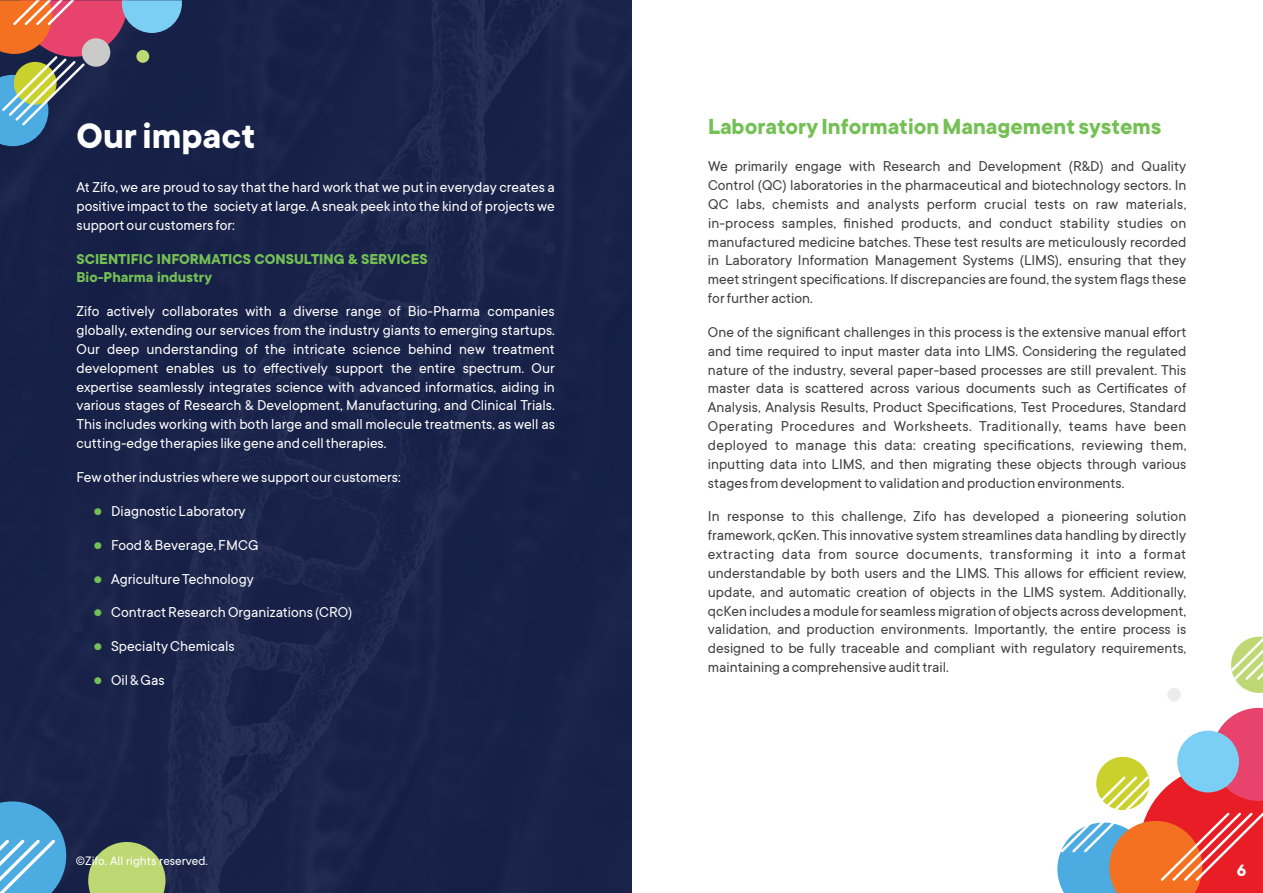
<style>
.page{position:relative;width:1263px;height:893px;background:#fff}
.page>*{position:absolute;margin:0;border:0;box-sizing:border-box;transform-origin:0 0}
.t1{font:700 39px "TT Commons";color:#fff}
.t2{font:700 24px "TT Commons";color:#74c055}
.t3{font:700 18px "TT Commons";color:#fff}
.t4{font:15.75px/18.8px "TT Commons";color:#404041;text-align:justify}
.t5{font:15.75px/18.8px "TT Commons";color:#fff;text-align:justify}
.t6{font:700 15.75px/18.8px "TT Commons";color:#74c055}
.t7{font:13.5px "TT Commons";color:#fff}
.s1{color:#74c055}
</style>
<div class="page">
<div style="left:0;top:0;width:631px;height:893px;background:#16214b"></div>
<svg style="left:0;top:0;width:182px;height:146px"></svg>
<svg style="left:0;top:801px;width:66px;height:92px;background:#55a1cf"></svg>
<svg style="left:88px;top:842px;width:77px;height:51px"></svg>
<div style="left:1167px;top:688px;width:14px;height:13px;background:#edeced;border-radius:50%"></div>
<svg style="left:1057px;top:708px;width:206px;height:185px"></svg>
<svg style="left:1231px;top:637px;width:32px;height:56px"></svg>
<h1 class="t1" style="left:77px;top:118px;width:181px">Our impact</h1>
<p class="t5" style="left:77px;top:178px;width:480px">At Zifo, we are proud to say that the hard work that we put in everyday creates a positive impact to the society at large. A sneak peek into the kind of projects we support our customers for:</p>
<p class="t6" style="left:76px;top:250px;width:353px">SCIENTIFIC INFORMATICS CONSULTING &amp; SERVICES<br>Bio-Pharma industry</p>
<p class="t5" style="left:76px;top:302px;width:480px">Zifo actively collaborates with a diverse range of Bio-Pharma companies globally, extending our services from the industry giants to emerging startups.<br>Our deep understanding of the intricate science behind new treatment development enables us to effectively support the entire spectrum. Our expertise seamlessly integrates science with advanced informatics, aiding in various stages of Research &amp; Development, Manufacturing, and Clinical Trials.<br>This includes working with both large and small molecule treatments, as well as cutting-edge therapies like gene and cell therapies.</p>
<p class="t5" style="left:76px;top:468px;width:326px">Few other industries where we support our customers:</p>
<p class="t5" style="left:93px;top:502px;width:154px"><span class="s1">●</span> Diagnostic Laboratory</p>
<p class="t5" style="left:93px;top:536px;width:167px"><span class="s1">●</span> Food &amp; Beverage, FMCG</p>
<p class="t5" style="left:93px;top:570px;width:162px"><span class="s1">●</span> Agriculture Technology</p>
<p class="t5" style="left:93px;top:603px;width:260px"><span class="s1">●</span> Contract Research Organizations (CRO)</p>
<p class="t5" style="left:93px;top:637px;width:143px"><span class="s1">●</span> Specialty Chemicals</p>
<p class="t5" style="left:93px;top:671px;width:73px"><span class="s1">●</span> Oil &amp; Gas</p>
<p class="t7" style="left:76px;top:855px;width:133px">©Zifo. All rights reserved.</p>
<h2 class="t2" style="left:708px;top:115px;width:455px">Laboratory Information Management systems</h2>
<p class="t4" style="left:708px;top:157px;width:480px">We primarily engage with Research and Development (R&amp;D) and Quality Control (QC) laboratories in the pharmaceutical and biotechnology sectors. In QC labs, chemists and analysts perform crucial tests on raw materials, in-process samples, finished products, and conduct stability studies on manufactured medicine batches. These test results are meticulously recorded in Laboratory Information Management Systems (LIMS), ensuring that they meet stringent specifications. If discrepancies are found, the system flags these for further action.</p>
<p class="t4" style="left:708px;top:323px;width:480px">One of the significant challenges in this process is the extensive manual effort and time required to input master data into LIMS. Considering the regulated nature of the industry, several paper-based processes are still prevalent. This master data is scattered across various documents such as Certificates of Analysis, Analysis Results, Product Specifications, Test Procedures, Standard Operating Procedures and Worksheets. Traditionally, teams have been deployed to manage this data: creating specifications, reviewing them, inputting data into LIMS, and then migrating these objects through various stages from development to validation and production environments.</p>
<p class="t4" style="left:708px;top:507px;width:480px">In response to this challenge, Zifo has developed a pioneering solution framework, qcKen. This innovative system streamlines data handling by directly extracting data from source documents, transforming it into a format understandable by both users and the LIMS. This allows for efficient review, update, and automatic creation of objects in the LIMS system. Additionally, qcKen includes a module for seamless migration of objects across development, validation, and production environments. Importantly, the entire process is designed to be fully traceable and compliant with regulatory requirements, maintaining a comprehensive audit trail.</p>
<p class="t3" style="left:1237px;top:862px;width:11px">6</p>
</div>
